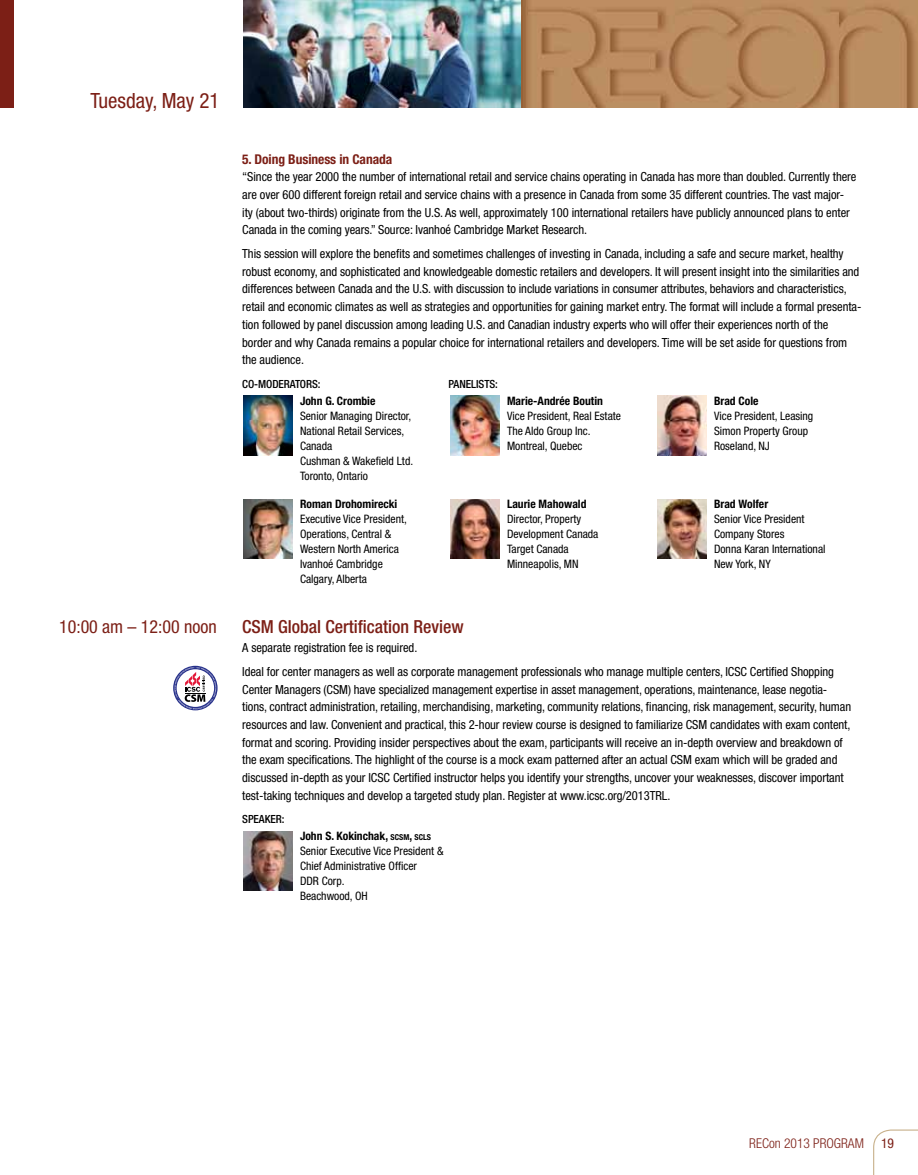
<style>
.page{position:relative;width:918px;height:1175px;background:#fff}
.page>*{position:absolute;margin:0;border:0;box-sizing:border-box;transform-origin:0 0}
.t1{font:condensed 21px "Helvetica Neue";color:#7c1f16}
.t2{font:500 condensed 18px "Helvetica Neue";color:#7c1f16}
.t3{font:condensed 18px "Helvetica Neue";color:#7c1f16}
.t4{font:700 condensed 13.5px "Helvetica Neue";letter-spacing:-.005em;color:#7c1f16}
.t5{font:300 condensed 13.5px "Helvetica Neue";color:#7c1f16}
.t6{font:condensed 13.5px "Helvetica Neue";color:#7c1f16}
.t7{font:condensed 12.6px/17.7px "Helvetica Neue";letter-spacing:-.005em;color:#000}
.t8{font:condensed 11.7px/15px "Helvetica Neue";color:#000}
.t9{font:700 condensed 11.7px "Helvetica Neue";color:#000}
.t10{font:500 condensed 11.25px "Helvetica Neue";letter-spacing:-.005em;color:#000}
.s1{font-weight:700}
.s2{font-weight:700;font-size:8.1px}
</style>
<div class="page">
<div style="left:0;top:0;width:14px;height:108px;background:#7c1f16"></div>
<img style="left:521px;top:0;width:397px;height:108px">
<svg style="left:873px;top:1129px;width:45px;height:45px"></svg>
<img style="left:243px;top:0;width:278px;height:108px">
<img style="left:243px;top:396px;width:49px;height:59px">
<img style="left:450px;top:396px;width:50px;height:59px">
<img style="left:657px;top:396px;width:49px;height:59px">
<img style="left:243px;top:499px;width:49px;height:60px">
<img style="left:450px;top:499px;width:50px;height:60px">
<img style="left:657px;top:499px;width:49px;height:60px">
<svg style="left:173px;top:666px;width:45px;height:44px"></svg>
<img style="left:243px;top:831px;width:49px;height:60px">
<h1 class="t1" style="left:90px;top:88px;width:131px">Tuesday, May 21</h1>
<p class="t4" style="left:242px;top:151px;width:152px">5. Doing Business in Canada</p>
<p class="t7" style="left:242px;top:168px;width:616px">“Since the year 2000 the number of international retail and service chains operating in Canada has more than doubled. Currently there are over 600 different foreign retail and service chains with a presence in Canada from some 35 different countries. The vast major&shy;ity (about two-thirds) originate from the U.S. As well, approximately 100 international retailers have publicly announced plans to enter Canada in the coming years.” Source: Ivanhoé Cambridge Market Research.</p>
<p class="t7" style="left:242px;top:245px;width:621px">This session will explore the benefits and sometimes challenges of investing in Canada, including a safe and secure market, healthy robust economy, and sophisticated and knowledgeable domestic retailers and developers. It will present insight into the similarities and differences between Canada and the U.S. with discussion to include variations in consumer attributes, behaviors and characteristics, retail and economic climates as well as strategies and opportunities for gaining market entry. The format will include a formal presenta&shy;tion followed by panel discussion among leading U.S. and Canadian industry experts who will offer their experiences north of the<br>border and why Canada remains a popular choice for international retailers and developers. Time will be set aside for questions from the audience.</p>
<p class="t10" style="left:217px;top:377px;width:12px">C</p>
<p class="t10" style="left:248px;top:377px;width:74px">O-MODERATORS:</p>
<p class="t10" style="left:448px;top:377px;width:51px">PANELISTS:</p>
<p class="t9" style="left:300px;top:393px;width:77px">John G. Crombie</p>
<p class="t8" style="left:300px;top:408px;width:115px">Senior Managing Director,<br>National Retail Services,<br>Canada<br>Cushman &amp; Wakefield Ltd.<br>Toronto, Ontario</p>
<p class="t9" style="left:507px;top:393px;width:97px">Marie-Andrée Boutin</p>
<p class="t8" style="left:507px;top:408px;width:116px">Vice President, Real Estate<br>The Aldo Group Inc.<br>Montreal, Quebec</p>
<p class="t9" style="left:714px;top:393px;width:46px">Brad Cole</p>
<p class="t8" style="left:714px;top:408px;width:101px">Vice President, Leasing<br>Simon Property Group<br>Roseland, NJ</p>
<p class="t9" style="left:300px;top:497px;width:99px">Roman Drohomirecki</p>
<p class="t8" style="left:300px;top:511px;width:108px">Executive Vice President,<br>Operations, Central &amp;<br>Western North America<br>Ivanhoé Cambridge<br>Calgary, Alberta</p>
<p class="t9" style="left:507px;top:497px;width:81px">Laurie Mahowald</p>
<p class="t8" style="left:507px;top:511px;width:93px">Director, Property<br>Development Canada<br>Target Canada<br>Minneapolis, MN</p>
<p class="t9" style="left:714px;top:497px;width:56px">Brad Wolfer</p>
<p class="t8" style="left:714px;top:511px;width:113px">Senior Vice President<br>Company Stores<br>Donna Karan International<br>New York, NY</p>
<h2 class="t3" style="left:59px;top:616px;width:159px">10:00 am – 12:00 noon</h2>
<h2 class="t2" style="left:242px;top:615px;width:223px">CSM GLOBAL CERTIFICATION REVIEW</h2>
<p class="t7" style="left:242px;top:635px;width:593px;line-height:23.7px">A separate registration fee is required.<br>Ideal for center managers as well as corporate management professionals who manage multiple centers, ICSC Certified Shopping</p>
<p class="t7" style="left:242px;top:680px;width:610px">Center Managers (CSM) have specialized management expertise in asset management, operations, maintenance, lease negotia&shy;tions, contract administration, retailing, merchandising, marketing, community relations, financing, risk management, security, human resources and law. Convenient and practical, this 2-hour review course is designed to familiarize CSM candidates with exam content, format and scoring. Providing insider perspectives about the exam, participants will receive an in-depth overview and breakdown of the exam specifications. The highlight of the course is a mock exam patterned after an actual CSM exam which will be graded and discussed in-depth as your ICSC Certified instructor helps you identify your strengths, uncover your weaknesses, discover important test-taking techniques and develop a targeted study plan. Register at www.icsc.org/2013TRL.</p>
<p class="t10" style="left:242px;top:812px;width:44px">SPEAKER:</p>
<p class="t8" style="left:300px;top:828px;width:145px"><span class="s1">John S. Kokinchak,</span> <span class="s2">SCSM</span><span class="s1">,</span> <span class="s2">SCLS<br></span>Senior Executive Vice President &amp;<br>Chief Administrative Officer<br>DDR Corp.<br>Beachwood, OH</p>
<p class="t5" style="left:749px;top:1135px;width:116px">RECon 2013 PROGRAM</p>
<p class="t6" style="left:881px;top:1135px;width:14px">19</p>
</div>
